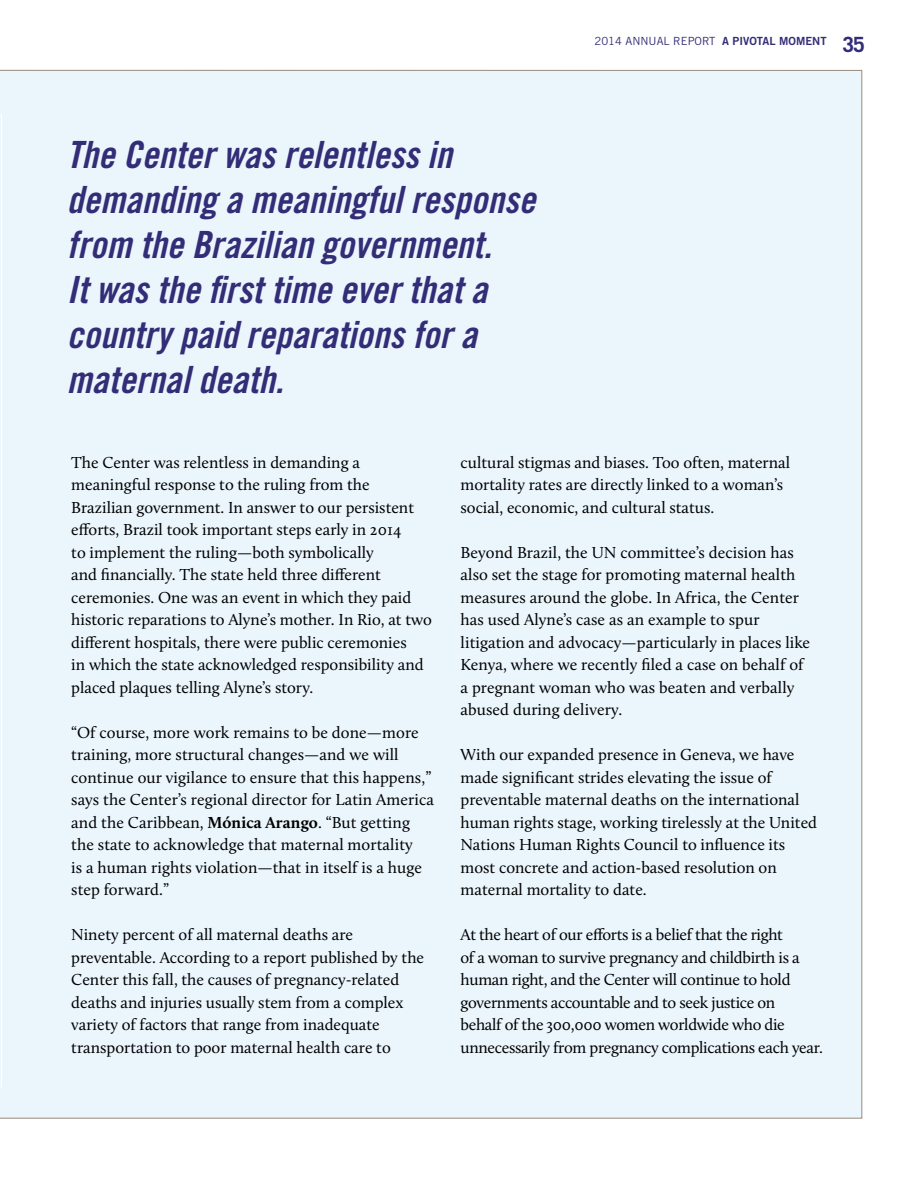
<style>
.page{position:relative;width:918px;height:1188px;background:#fff}
.page>*{position:absolute;margin:0;border:0;box-sizing:border-box;transform-origin:0 0}
.t1{font:37.5px/45px "Trade Gothic Bold Cond Twenty Obl";color:#332d77}
.t2{font:16.5px/22.5px "Calluna";color:#000}
.t3{font:16.5px/22.5px "Calluna";letter-spacing:-.02em;color:#000}
.t4{font:11.25px "Trade Gothic";color:#332d77}
.s1{font-family:"Trade Gothic Bold Two"}
.s2{font-weight:700;font-size:21px}
.s3{font-weight:700}
</style>
<div class="page">
<div style="left:0;top:70px;width:862px;height:1048px;background:#eaf5fc"></div>
<svg style="left:0;top:115px;width:2px;height:972px"></svg>
<h1 class="t1" style="left:67px;top:132px;width:470px">The Center was relentless in demanding a meaningful response from the Brazilian government.<br>It was the first time ever that a country paid reparations for a maternal death.</h1>
<p class="t4" style="left:595px;top:35px;width:272px">2014 ANNUAL REPORT <span class="s1">A PIVOTAL MOMENT</span> <span class="s2">35</span></p>
<p class="t2" style="left:71px;top:451px;width:362px">The Center was relentless in demanding a meaningful response to the ruling from the Brazilian government. In answer to our persistent efforts, Brazil took important steps early in 2014<br>to implement the ruling—both symbolically<br>and financially. The state held three different ceremonies. One was an event in which they paid historic reparations to Alyne’s mother. In Rio, at two different hospitals, there were public ceremonies<br>in which the state acknowledged responsibility and placed plaques telling Alyne’s story.</p>
<p class="t2" style="left:71px;top:721px;width:364px">“Of course, more work remains to be done—more training, more structural changes—and we will continue our vigilance to ensure that this happens,” says the Center’s regional director for Latin America and the Caribbean, <span class="s3">Mónica Arango</span>. “But getting the state to acknowledge that maternal mortality<br>is a human rights violation—that in itself is a huge step forward.”</p>
<p class="t2" style="left:71px;top:923px;width:354px">Ninety percent of all maternal deaths are preventable. According to a report published by the Center this fall, the causes of pregnancy-related deaths and injuries usually stem from a complex variety of factors that range from inadequate transportation to poor maternal health care to</p>
<p class="t2" style="left:461px;top:451px;width:331px">cultural stigmas and biases. Too often, maternal mortality rates are directly linked to a woman’s social, economic, and cultural status.</p>
<p class="t2" style="left:461px;top:541px;width:351px">Beyond Brazil, the UN committee’s decision has also set the stage for promoting maternal health measures around the globe. In Africa, the Center has used Alyne’s case as an example to spur litigation and advocacy—particularly in places like Kenya, where we recently filed a case on behalf of a pregnant woman who was beaten and verbally abused during delivery.</p>
<p class="t2" style="left:461px;top:743px;width:358px">With our expanded presence in Geneva, we have made significant strides elevating the issue of preventable maternal deaths on the international human rights stage, working tirelessly at the United Nations Human Rights Council to influence its most concrete and action-based resolution on maternal mortality to date.</p>
<p class="t3" style="left:461px;top:923px;width:364px">At the heart of our efforts is a belief that the right<br>of a woman to survive pregnancy and childbirth is a human right, and the Center will continue to hold governments accountable and to seek justice on<br>behalf of the 300,000 women worldwide who die unnecessarily from pregnancy complications each year.</p>
</div>
